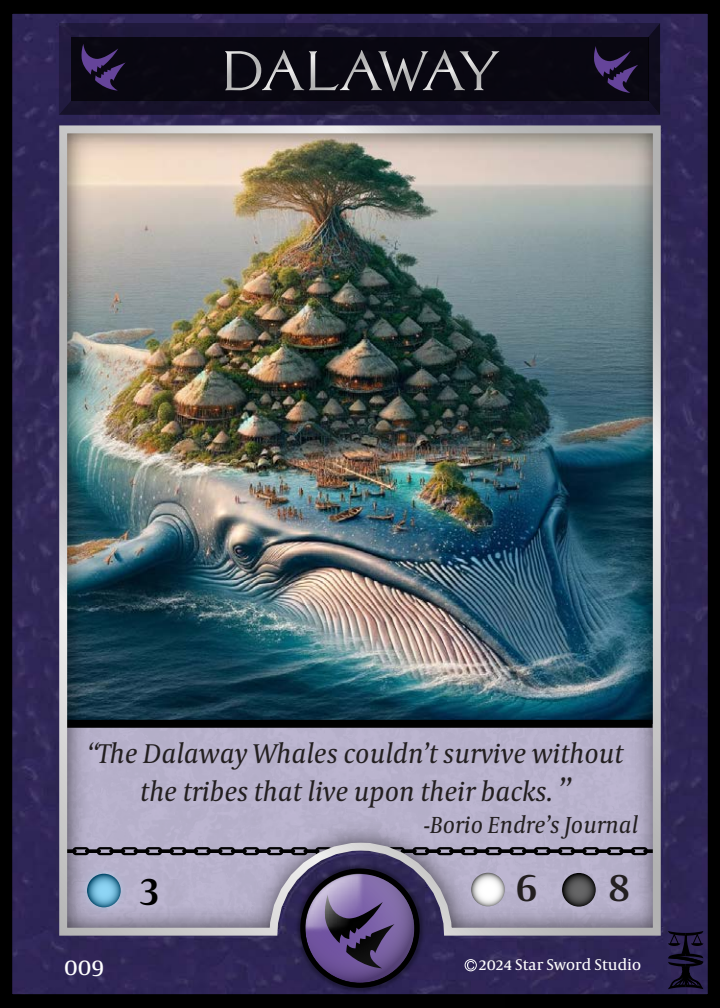
<style>
.page{position:relative;width:720px;height:1008px;background:#fff}
.page>*{position:absolute;margin:0;border:0;box-sizing:border-box;transform-origin:0 0}
.t1{font:600 39.6px "Capitolium News 2";color:#231f20}
.t2{font:600 39.6px "Capitolium News 2";color:#000}
.t3{font:italic 27.6px/38px "Capitolium News 2";color:#231f20;text-align:center}
.t4{font:italic 23.6px "Capitolium News 2";color:#231f20}
.t5{font:23.6px "Capitolium News 2";color:#fff}
.t6{font:16px "Capitolium News 2";color:#fff}
.s1{font-size:31.6px}
</style>
<div class="page">
<img style="left:0;top:0;width:720px;height:943px">
<img style="left:160px;top:730px;width:345px;height:213px">
<div style="left:300px;top:868px;width:120px;height:120px;border:5px solid #000;border-radius:50%"></div>
<svg style="left:59px;top:23px;width:601px;height:92px;background:#191627"></svg>
<img style="left:0;top:943px;width:720px;height:65px">
<p class="t3" style="left:87px;top:734px;width:538px">“The Dalaway Whales couldn’t survive without the tribes that live upon their backs. <span class="s1">”</span></p>
<p class="t4" style="left:424px;top:809px;width:216px">-Borio Endre’s Journal</p>
<h1 class="t2" style="left:140px;top:861px;width:21px">3</h1>
<h1 class="t1" style="left:515px;top:859px;width:24px">6</h1>
<h1 class="t1" style="left:609px;top:860px;width:23px">8</h1>
<p class="t5" style="left:64px;top:951px;width:42px">009</p>
<p class="t6" style="left:479px;top:954px;width:164px">2024 Star Sword Studio</p>
</div>
